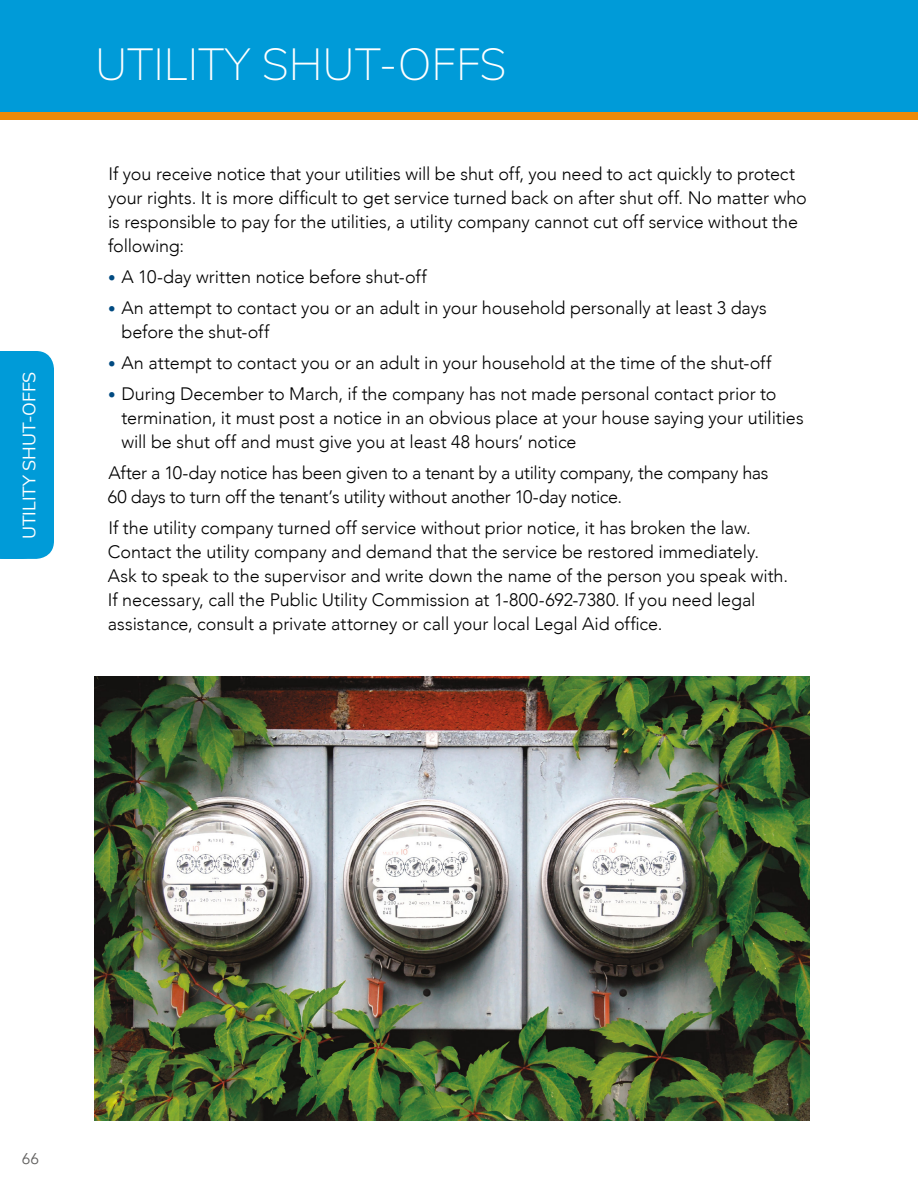
<style>
.page{position:relative;width:918px;height:1188px;background:#fff}
.page>*{position:absolute;margin:0;border:0;box-sizing:border-box;transform-origin:0 0}
.t1{font:200 45px "Nunito Sans";color:#fff}
.t2{font:300 18px/24px "Avenir";letter-spacing:-.005em;color:#000}
.t3{font:18px "Nunito Sans";letter-spacing:-.005em;color:#fff}
.t4{font:15.6px "Avenir";color:#626160}
.s1{font-size:15px;color:#004a81}
</style>
<div class="page">
<div style="left:0;top:351px;width:54px;height:208px;background:#009bd8"></div>
<img style="left:94px;top:676px;width:716px;height:444px">
<div style="left:0;top:0;width:918px;height:115px;background:#009bd8"></div>
<div style="left:0;top:112px;width:918px;height:8px;background:#ee8a08"></div>
<hr style="left:917px;top:0;width:1px;height:115px;background:#009bd8">
<p class="t3" style="left:16px;top:539px;width:169px;rotate:-90deg">UTILITY SHUT-OFFS</p>
<h1 class="t1" style="left:95px;top:32px;width:413px">UTILITY SHUT-OFFS</h1>
<p class="t2" style="left:108px;top:162px;width:701px">If you receive notice that your utilities will be shut off, you need to act quickly to protect your rights. It is more difficult to get service turned back on after shut off. No matter who is responsible to pay for the utilities, a utility company cannot cut off service without the following:</p>
<p class="t2" style="left:108px;top:265px;width:320px"><span class="s1">•</span> A 10-day written notice before shut-off</p>
<p class="t2" style="left:122px;top:296px;width:647px;text-indent:-14px"><span class="s1">•</span> An attempt to contact you or an adult in your household personally at least 3 days before the shut-off</p>
<p class="t2" style="left:108px;top:351px;width:665px"><span class="s1">•</span> An attempt to contact you or an adult in your household at the time of the shut-off</p>
<p class="t2" style="left:122px;top:382px;width:684px;text-indent:-14px"><span class="s1">•</span> During December to March, if the company has not made personal contact prior to termination, it must post a notice in an obvious place at your house saying your utilities will be shut off and must give you at least 48 hours’ notice</p>
<p class="t2" style="left:108px;top:461px;width:662px">After a 10-day notice has been given to a tenant by a utility company, the company has<br>60 days to turn off the tenant’s utility without another 10-day notice.</p>
<p class="t2" style="left:108px;top:516px;width:682px">If the utility company turned off service without prior notice, it has broken the law.<br>Contact the utility company and demand that the service be restored immediately.<br>Ask to speak to the supervisor and write down the name of the person you speak with.<br>If necessary, call the Public Utility Commission at 1-800-692-7380. If you need legal assistance, consult a private attorney or call your local Legal Aid office.</p>
<p class="t4" style="left:22px;top:1149px;width:19px">66</p>
</div>
